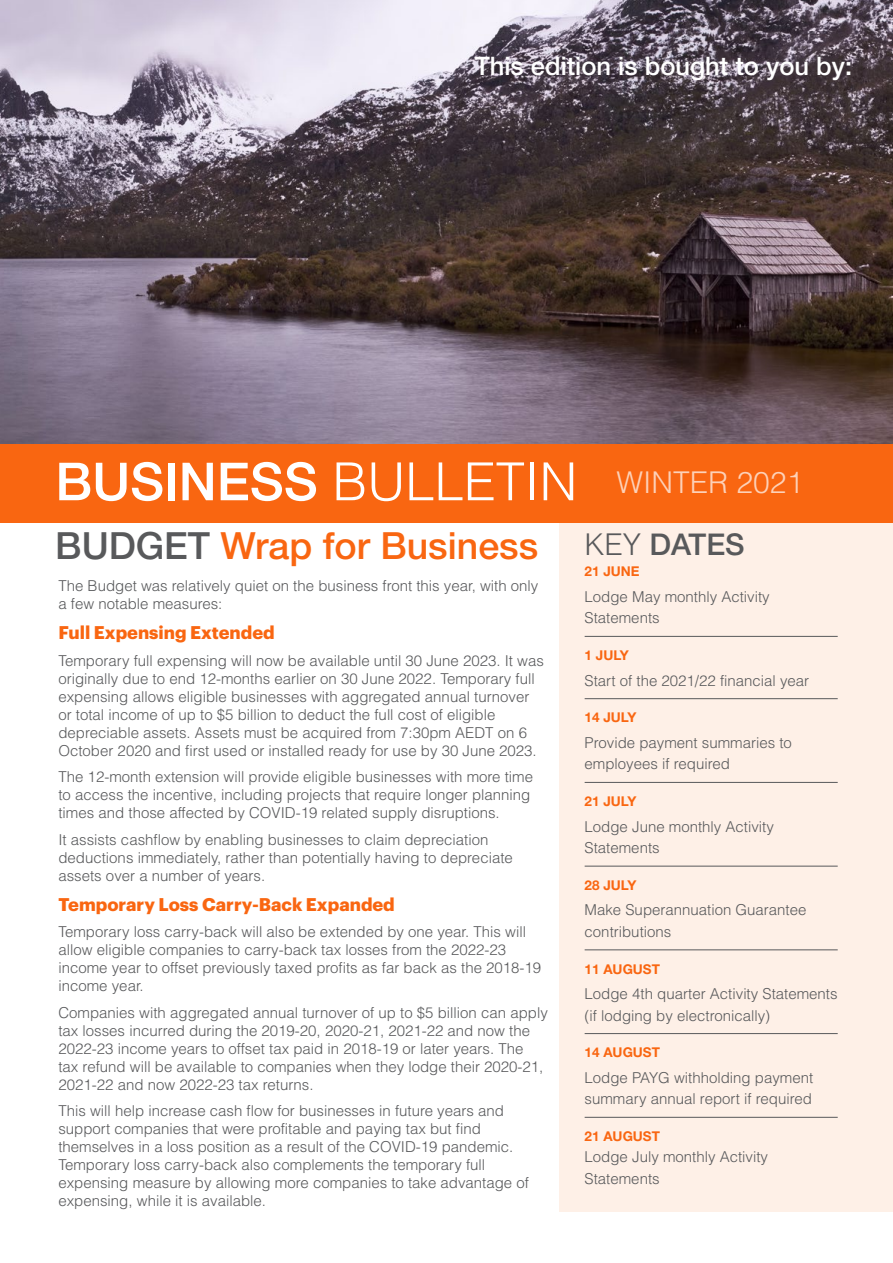
<style>
.page{position:relative;width:893px;height:1263px;background:#fff}
.page>*{position:absolute;margin:0;border:0;box-sizing:border-box;transform-origin:0 0}
.t1{font:500 37.5px "Helvetica Neue LT Std";color:#f96611}
.t2{font:300 30px "Helvetica";color:#fdd1b8}
.t3{font:500 30px "Helvetica Neue LT Std";color:#58595b}
.t4{font:500 25.5px "Helvetica Neue LT Std";color:#fff}
.t5{font:700 18px "Graphik";color:#f96611}
.t6{font:300 15px/18px "Helvetica";color:#58595b}
.t7{font:700 13.5px "Helvetica Neue LT Std";color:#f96611}
.s1{font-family:"Helvetica Neue LT Std";font-weight:500;font-size:52.5px;color:#fff}
.s2{font-size:52.5px;color:#fff}
.s3{font-family:"Helvetica";font-weight:300}
.s4{color:#58595b}
</style>
<div class="page">
<img style="left:0;top:0;width:893px;height:444px">
<div style="left:559px;top:522px;width:334px;height:690px;background:#fef0e7"></div>
<div style="left:0;top:444px;width:893px;height:78px;background:#f96611"></div>
<hr style="left:585px;top:636px;width:253px;height:1px;background:#58595b">
<hr style="left:585px;top:698px;width:253px;height:1px;background:#58595b">
<hr style="left:585px;top:782px;width:253px;height:1px;background:#58595b">
<hr style="left:585px;top:866px;width:253px;height:1px;background:#58595b">
<hr style="left:585px;top:949px;width:253px;height:1px;background:#58595b">
<hr style="left:585px;top:1033px;width:253px;height:1px;background:#58595b">
<hr style="left:585px;top:1117px;width:253px;height:1px;background:#58595b">
<h3 class="t4" style="left:475px;top:51px;width:379px">This edition is bought to you by:</h3>
<h2 class="t2" style="left:55px;top:463px;width:750px"><span class="s1">BUSINESS</span> <span class="s2">BULLETIN</span> WINTER 2021</h2>
<h2 class="t3" style="left:585px;top:526px;width:162px"><span class="s3">KEY</span> DATES</h2>
<p class="t7" style="left:585px;top:563px;width:57px">21 JUNE</p>
<p class="t6" style="left:585px;top:585px;width:187px;line-height:21.5px">Lodge May monthly Activity<br>Statements</p>
<p class="t7" style="left:585px;top:647px;width:46px">1 JULY</p>
<p class="t6" style="left:585px;top:671px;width:226px">Start of the 2021/22 financial year</p>
<p class="t7" style="left:585px;top:709px;width:53px">14 JULY</p>
<p class="t6" style="left:585px;top:731px;width:209px;line-height:21.5px">Provide payment summaries to employees if required</p>
<p class="t7" style="left:585px;top:793px;width:53px">21 JULY</p>
<p class="t6" style="left:585px;top:815px;width:191px;line-height:21.5px">Lodge June monthly Activity<br>Statements</p>
<p class="t7" style="left:585px;top:877px;width:53px">28 JULY</p>
<p class="t6" style="left:585px;top:899px;width:223px;line-height:21.5px">Make Superannuation Guarantee contributions</p>
<p class="t7" style="left:585px;top:960px;width:77px">11 AUGUST</p>
<p class="t6" style="left:585px;top:983px;width:254px;line-height:21.5px">Lodge 4th quarter Activity Statements (if lodging by electronically)</p>
<p class="t7" style="left:585px;top:1044px;width:77px">14 AUGUST</p>
<p class="t6" style="left:585px;top:1066px;width:230px;line-height:21.5px">Lodge PAYG withholding payment summary annual report if required</p>
<p class="t7" style="left:585px;top:1128px;width:77px">21 AUGUST</p>
<p class="t6" style="left:585px;top:1146px;width:185px;line-height:21.5px">Lodge July monthly Activity<br>Statements</p>
<h1 class="t1" style="left:55px;top:523px;width:484px"><span class="s4">BUDGET</span> Wrap for Business</h1>
<p class="t6" style="left:58px;top:576px;width:481px">The Budget was relatively quiet on the business front this year, with only a few notable measures:</p>
<p class="t5" style="left:58px;top:619px;width:218px">Full Expensing Extended</p>
<p class="t6" style="left:58px;top:651px;width:487px">Temporary full expensing will now be available until 30 June 2023. It was originally due to end 12-months earlier on 30 June 2022. Temporary full expensing allows eligible businesses with aggregated annual turnover or total income of up to $5 billion to deduct the full cost of eligible depreciable assets. Assets must be acquired from 7:30pm AEDT on 6<br>October 2020 and first used or installed ready for use by 30 June 2023.</p>
<p class="t6" style="left:58px;top:767px;width:476px">The 12-month extension will provide eligible businesses with more time to access the incentive, including projects that require longer planning times and those affected by COVID-19 related supply disruptions.</p>
<p class="t6" style="left:58px;top:830px;width:456px">It assists cashflow by enabling businesses to claim depreciation deductions immediately, rather than potentially having to depreciate assets over a number of years.</p>
<p class="t5" style="left:58px;top:890px;width:338px">Temporary Loss Carry-Back Expanded</p>
<p class="t6" style="left:58px;top:922px;width:484px">Temporary loss carry-back will also be extended by one year. This will allow eligible companies to carry-back tax losses from the 2022-23 income year to offset previously taxed profits as far back as the 2018-19 income year.</p>
<p class="t6" style="left:58px;top:1003px;width:491px">Companies with aggregated annual turnover of up to $5 billion can apply tax losses incurred during the 2019-20, 2020-21, 2021-22 and now the 2022-23 income years to offset tax paid in 2018-19 or later years. The<br>tax refund will be available to companies when they lodge their 2020-21, 2021-22 and now 2022-23 tax returns.</p>
<p class="t6" style="left:58px;top:1101px;width:472px">This will help increase cash flow for businesses in future years and support companies that were profitable and paying tax but find themselves in a loss position as a result of the COVID-19 pandemic.<br>Temporary loss carry-back also complements the temporary full expensing measure by allowing more companies to take advantage of expensing, while it is available.</p>
</div>
